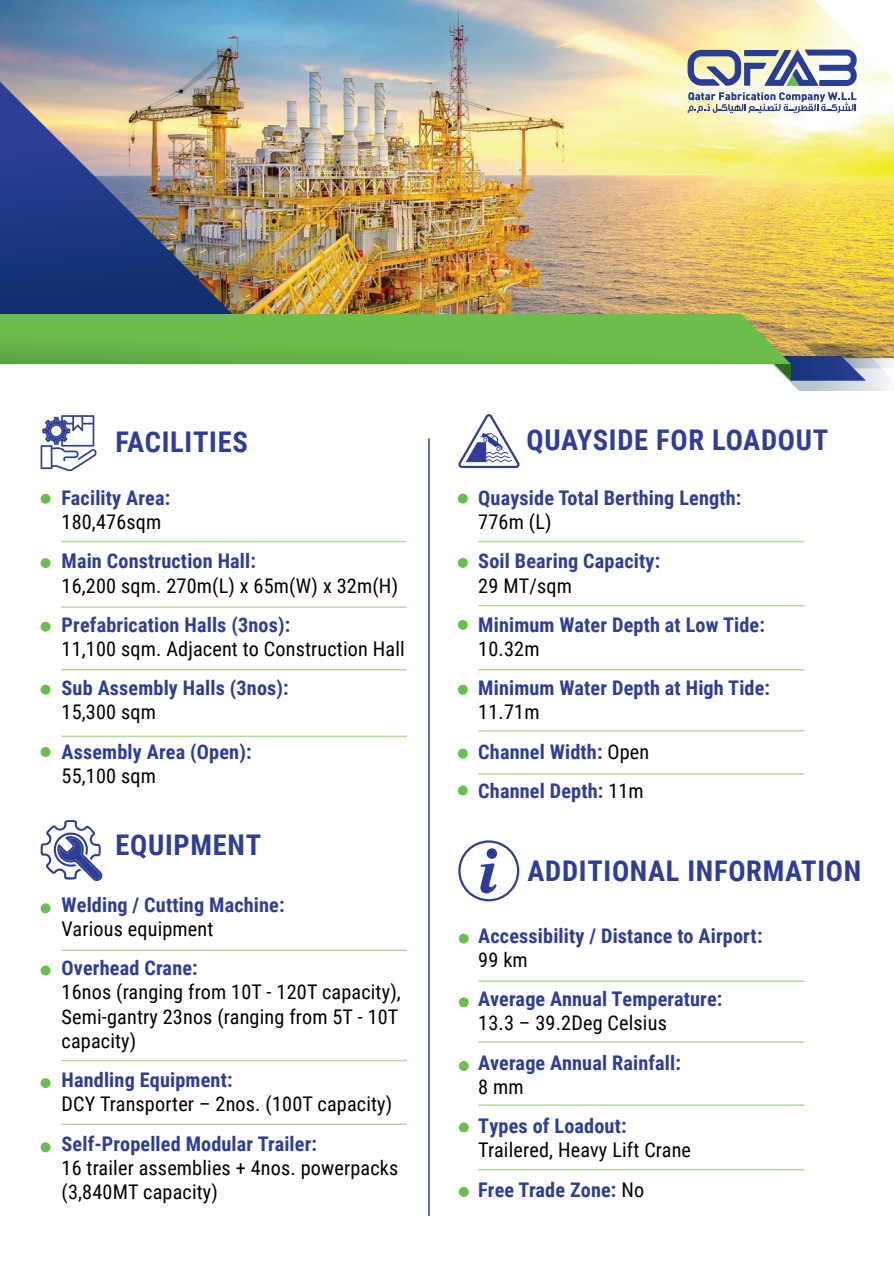
<style>
.page{position:relative;width:894px;height:1263px;background:#fff}
.page>*{position:absolute;margin:0;border:0;box-sizing:border-box;transform-origin:0 0}
.t1{font:700 28.5px "Roboto Condensed";letter-spacing:.025em;color:#2e3e97}
.t2{font:700 20.25px/39.2px "Roboto Condensed";letter-spacing:.01em;color:#2e3e97}
.t3{font:20.25px/24.2px "Roboto Condensed";letter-spacing:.01em;color:#000001}
.s1{font-weight:400;color:#000001}
.s2{font-weight:700;color:#2e3e97}
</style>
<div class="page">
<img style="left:0;top:0;width:893px;height:314px">
<hr style="left:428px;top:438px;width:1px;height:778px;background:#2d4196">
<img style="left:0;top:82px;width:269px;height:232px">
<svg style="left:0;top:314px;width:893px;height:77px"></svg>
<hr style="left:478px;top:541px;width:326px;height:1px;background:#6dbe4c">
<hr style="left:478px;top:605px;width:326px;height:1px;background:#6dbe4c">
<hr style="left:478px;top:669px;width:326px;height:1px;background:#6dbe4c">
<hr style="left:478px;top:730px;width:326px;height:1px;background:#6dbe4c">
<hr style="left:478px;top:773px;width:326px;height:1px;background:#6dbe4c">
<svg style="left:41px;top:415px;width:56px;height:56px"></svg>
<svg style="left:458px;top:414px;width:62px;height:55px"></svg>
<div style="left:458px;top:493px;width:9px;height:10px;background:#6bbe4c;border-radius:50%"></div>
<div style="left:458px;top:558px;width:9px;height:10px;background:#6bbe4c;border-radius:50%"></div>
<div style="left:458px;top:620px;width:9px;height:10px;background:#6bbe4c;border-radius:50%"></div>
<div style="left:458px;top:684px;width:9px;height:10px;background:#6bbe4c;border-radius:50%"></div>
<div style="left:458px;top:748px;width:9px;height:10px;background:#6bbe4c;border-radius:50%"></div>
<div style="left:458px;top:785px;width:9px;height:10px;background:#6bbe4c;border-radius:50%"></div>
<hr style="left:478px;top:980px;width:326px;height:2px;background:#6dbe4c">
<hr style="left:478px;top:1041px;width:326px;height:1px;background:#6dbe4c">
<hr style="left:478px;top:1104px;width:326px;height:1px;background:#6dbe4c">
<hr style="left:478px;top:1168px;width:326px;height:2px;background:#6dbe4c">
<svg style="left:480px;top:863px;width:16px;height:30px"></svg>
<div style="left:486px;top:848px;width:11px;height:11px;background:#2e3e97;border-radius:50%"></div>
<div style="left:458px;top:840px;width:61px;height:61px;border:2px solid #2e3e97;border-radius:50%"></div>
<div style="left:458px;top:933px;width:10px;height:10px;background:#6bbe4c;border-radius:50%"></div>
<div style="left:458px;top:997px;width:10px;height:10px;background:#6bbe4c;border-radius:50%"></div>
<div style="left:458px;top:1061px;width:10px;height:10px;background:#6bbe4c;border-radius:50%"></div>
<div style="left:458px;top:1122px;width:10px;height:10px;background:#6bbe4c;border-radius:50%"></div>
<svg style="left:458px;top:1186px;width:10px;height:10px"></svg>
<hr style="left:62px;top:541px;width:344px;height:1px;background:#6dbe4c">
<hr style="left:62px;top:606px;width:344px;height:2px;background:#6dbe4c">
<hr style="left:62px;top:669px;width:344px;height:1px;background:#6dbe4c">
<hr style="left:62px;top:735px;width:344px;height:2px;background:#6dbe4c">
<div style="left:41px;top:494px;width:9px;height:10px;background:#6bbe4c;border-radius:50%"></div>
<div style="left:41px;top:558px;width:9px;height:10px;background:#6bbe4c;border-radius:50%"></div>
<div style="left:41px;top:622px;width:9px;height:9px;background:#6bbe4c;border-radius:50%"></div>
<div style="left:41px;top:684px;width:9px;height:10px;background:#6bbe4c;border-radius:50%"></div>
<div style="left:41px;top:747px;width:9px;height:10px;background:#6bbe4c;border-radius:50%"></div>
<hr style="left:62px;top:949px;width:344px;height:2px;background:#6dbe4c">
<hr style="left:62px;top:1059px;width:344px;height:2px;background:#6dbe4c">
<hr style="left:62px;top:1123px;width:344px;height:2px;background:#6dbe4c">
<svg style="left:40px;top:820px;width:63px;height:61px"></svg>
<div style="left:41px;top:903px;width:9px;height:10px;background:#6bbe4c;border-radius:50%"></div>
<div style="left:41px;top:965px;width:9px;height:10px;background:#6bbe4c;border-radius:50%"></div>
<div style="left:41px;top:1078px;width:9px;height:10px;background:#6bbe4c;border-radius:50%"></div>
<div style="left:41px;top:1142px;width:9px;height:10px;background:#6bbe4c;border-radius:50%"></div>
<svg style="left:687px;top:50px;width:169px;height:36px;background:#9099b2"></svg>
<svg style="left:687px;top:92px;width:169px;height:21px"></svg>
<h1 class="t1" style="left:115px;top:422px;width:134px">FACILITIES</h1>
<h1 class="t1" style="left:526px;top:419px;width:303px">QUAYSIDE FOR LOADOUT</h1>
<p class="t2" style="left:478px;top:477px;width:265px">Quayside Total Berthing Length:</p>
<p class="t3" style="left:478px;top:509px;width:75px">776m (L)</p>
<p class="t2" style="left:478px;top:541px;width:183px">Soil Bearing Capacity:</p>
<p class="t3" style="left:478px;top:572px;width:95px">29 MT/sqm</p>
<p class="t2" style="left:478px;top:604px;width:288px">Minimum Water Depth at Low Tide:</p>
<p class="t3" style="left:478px;top:636px;width:63px">10.32m</p>
<p class="t2" style="left:478px;top:667px;width:293px">Minimum Water Depth at High Tide:</p>
<p class="t2" style="left:478px;top:692px;width:172px"><span class="s1">11.71m<br></span>Channel Width: <span class="s1">Open<br></span>Channel Depth: <span class="s1">11m</span></p>
<p class="t2" style="left:62px;top:477px;width:110px">Facility Area:</p>
<p class="t3" style="left:62px;top:509px;width:101px">180,476sqm</p>
<p class="t2" style="left:62px;top:541px;width:196px">Main Construction Hall:</p>
<p class="t3" style="left:62px;top:572px;width:338px">16,200 sqm. 270m(L) x 65m(W) x 32m(H)</p>
<p class="t2" style="left:62px;top:604px;width:230px">Prefabrication Halls (3nos):</p>
<p class="t3" style="left:62px;top:636px;width:345px">11,100 sqm. Adjacent to Construction Hall</p>
<p class="t2" style="left:62px;top:667px;width:229px">Sub Assembly Halls (3nos):</p>
<p class="t3" style="left:62px;top:699px;width:96px">15,300 sqm</p>
<p class="t2" style="left:62px;top:731px;width:191px">Assembly Area (Open):</p>
<p class="t3" style="left:62px;top:763px;width:96px">55,100 sqm</p>
<h1 class="t1" style="left:115px;top:825px;width:147px">EQUIPMENT</h1>
<p class="t2" style="left:62px;top:884px;width:224px">Welding / Cutting Machine:</p>
<p class="t3" style="left:62px;top:916px;width:153px">Various equipment</p>
<p class="t2" style="left:62px;top:947px;width:138px">Overhead Crane:</p>
<p class="t3" style="left:62px;top:979px;width:341px;text-align:justify">16nos (ranging from 10T - 120T capacity), Semi-gantry 23nos (ranging from 5T - 10T capacity)</p>
<p class="t2" style="left:62px;top:1059px;width:172px">Handling Equipment:</p>
<p class="t3" style="left:62px;top:1091px;width:332px">DCY Transporter – 2nos. (100T capacity)</p>
<p class="t2" style="left:62px;top:1123px;width:257px">Self-Propelled Modular Trailer:</p>
<p class="t3" style="left:62px;top:1154px;width:338px">16 trailer assemblies + 4nos. powerpacks (3,840MT capacity)</p>
<h1 class="t1" style="left:527px;top:851px;width:335px">ADDITIONAL INFORMATION</h1>
<p class="t2" style="left:478px;top:915px;width:286px">Accessibility / Distance to Airport:</p>
<p class="t3" style="left:478px;top:947px;width:51px">99 km</p>
<p class="t2" style="left:478px;top:978px;width:246px">Average Annual Temperature:</p>
<p class="t3" style="left:478px;top:1010px;width:190px">13.3 – 39.2Deg Celsius</p>
<p class="t2" style="left:478px;top:1042px;width:204px">Average Annual Rainfall:</p>
<p class="t3" style="left:478px;top:1074px;width:47px">8 mm</p>
<p class="t2" style="left:478px;top:1105px;width:150px">Types of Loadout:</p>
<p class="t3" style="left:478px;top:1129px;width:214px;line-height:39.2px">Trailered, Heavy Lift Crane<br><span class="s2">Free Trade Zone:</span> No</p>
</div>
